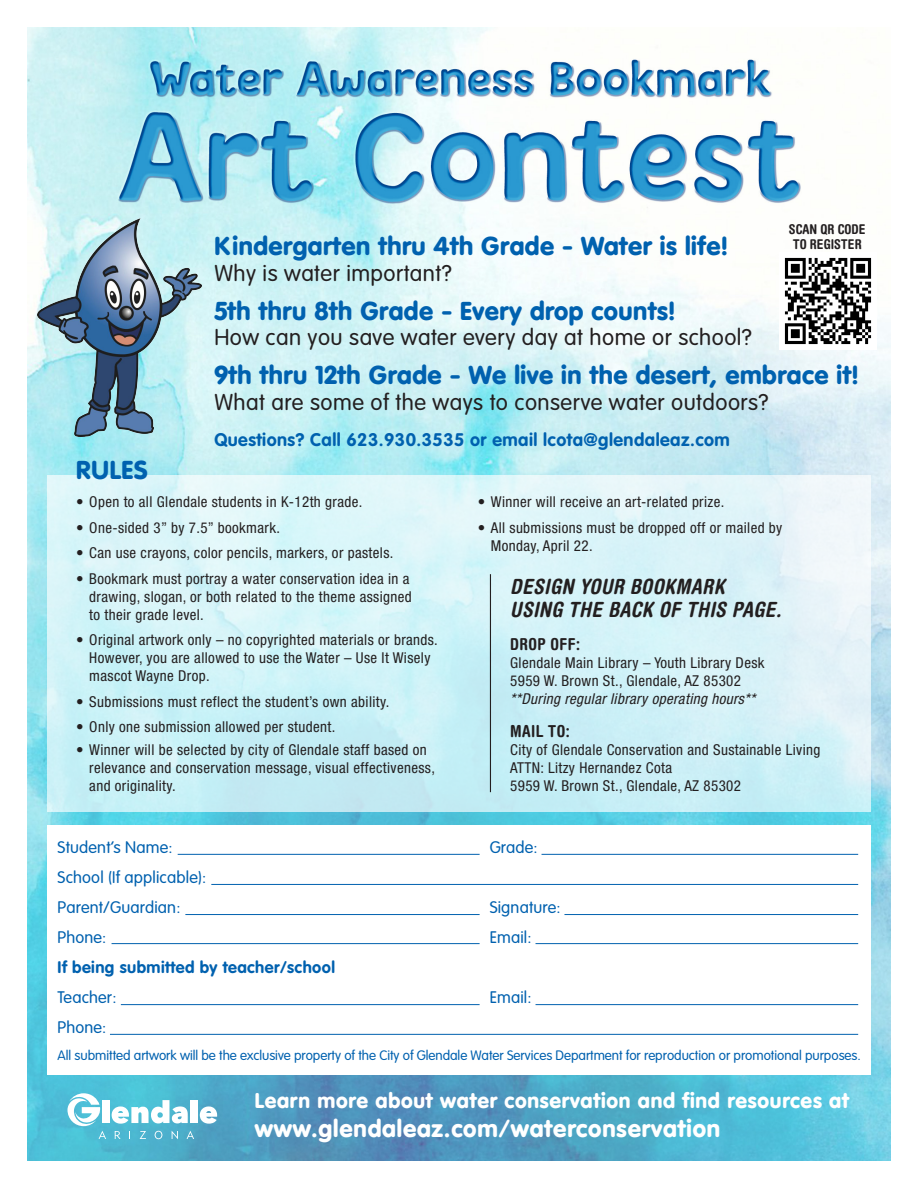
<style>
.page{position:relative;width:918px;height:1188px;background:#fff}
.page>*{position:absolute;margin:0;border:0;box-sizing:border-box;transform-origin:0 0}
.t1{font:900 25.5px "VAG Rounded";letter-spacing:.02em;color:#0061af}
.t2{font:900 24px "VAG Rounded";letter-spacing:.035em;color:#fff}
.t3{font:300 22.5px "VAG Rounded";letter-spacing:.02em;color:#231f20}
.t4{font:900 21px "VAG Rounded";letter-spacing:.035em;color:#fff}
.t5{font:italic 700 condensed 21px/23.2px "Helvetica Rounded";letter-spacing:.025em;color:#231f20}
.t6{font:700 18px "VAG Rounded";letter-spacing:.025em;color:#0061af}
.t7{font:300 16.5px/30px "VAG Rounded";letter-spacing:.01em;color:#0061af}
.t8{font:700 16.5px "VAG Rounded";letter-spacing:.025em;color:#0061af}
.t9{font:700 condensed 16.5px "Helvetica Rounded";letter-spacing:.025em;color:#231f20}
.t10{font:condensed 15px/18px "Helvetica Neue";letter-spacing:.025em;color:#231f20}
.t11{font:italic condensed 15px "Helvetica Neue";letter-spacing:.025em;color:#231f20}
.t12{font:300 13.5px "VAG Rounded";letter-spacing:-.005em;color:#0061af}
.t13{font:700 condensed 13.5px/15px "Helvetica Rounded";color:#231f20}
</style>
<div class="page">
<img style="left:27px;top:27px;width:864px;height:1134px">
<img style="left:37px;top:218px;width:165px;height:218px">
<svg style="left:47px;top:475px;width:824px;height:337px;background:#d4f2f7"></svg>
<div style="left:47px;top:825px;width:824px;height:250px;background:#fff"></div>
<hr style="left:178px;top:854px;width:302px;height:1px;background:#0061af">
<hr style="left:542px;top:854px;width:316px;height:1px;background:#0061af">
<hr style="left:564px;top:914px;width:294px;height:1px;background:#0061af">
<hr style="left:536px;top:943px;width:322px;height:1px;background:#0061af">
<hr style="left:536px;top:1004px;width:322px;height:1px;background:#0061af">
<hr style="left:211px;top:884px;width:647px;height:1px;background:#0061af">
<hr style="left:185px;top:914px;width:295px;height:1px;background:#0061af">
<hr style="left:112px;top:943px;width:368px;height:1px;background:#0061af">
<hr style="left:121px;top:1004px;width:359px;height:1px;background:#0061af">
<hr style="left:110px;top:1034px;width:748px;height:1px;background:#0061af">
<hr style="left:490px;top:574px;width:1px;height:218px;background:#231f20">
<div style="left:102px;top:1100px;width:7px;height:23px;background:#fff"></div>
<svg style="left:112px;top:1100px;width:76px;height:24px"></svg>
<div style="left:190px;top:1100px;width:8px;height:23px;background:#fff"></div>
<svg style="left:200px;top:1106px;width:17px;height:18px"></svg>
<svg style="left:67px;top:1093px;width:39px;height:46px"></svg>
<svg style="left:115px;top:1131px;width:6px;height:8px"></svg>
<svg style="left:140px;top:1131px;width:6px;height:8px"></svg>
<svg style="left:155px;top:1131px;width:7px;height:8px"></svg>
<svg style="left:172px;top:1131px;width:6px;height:8px"></svg>
<svg style="left:187px;top:1131px;width:7px;height:8px"></svg>
<img style="left:779px;top:252px;width:98px;height:98px">
<p class="t13" style="left:789px;top:221px;width:78px">SCAN QR CODE<br>TO REGISTER</p>
<h1 class="t1" style="left:214px;top:231px;width:515px">Kindergarten thru 4th Grade - Water is life!</h1>
<h3 class="t3" style="left:214px;top:260px;width:239px">Why is water important?</h3>
<h1 class="t1" style="left:214px;top:295px;width:462px">5th thru 8th Grade - Every drop counts!</h1>
<h3 class="t3" style="left:214px;top:325px;width:539px">How can you save water every day at home or school?</h3>
<h1 class="t1" style="left:214px;top:360px;width:646px">9th thru 12th Grade - We live in the desert, embrace it!</h1>
<h3 class="t3" style="left:214px;top:389px;width:556px">What are some of the ways to conserve water outdoors?</h3>
<h1 class="t1" style="left:76px;top:454px;width:73px">RULES</h1>
<p class="t6" style="left:214px;top:429px;width:517px">Questions? Call 623.930.3535 or email lcota@glendaleaz.com</p>
<p class="t10" style="left:76px;top:493px;width:288px">• Open to all Glendale students in K-12th grade.</p>
<p class="t10" style="left:76px;top:519px;width:205px">• One-sided 3” by 7.5” bookmark.</p>
<p class="t10" style="left:76px;top:544px;width:319px">• Can use crayons, color pencils, markers, or pastels.</p>
<p class="t10" style="left:89px;top:570px;width:324px;text-indent:-13px">• Bookmark must portray a water conservation idea in a drawing, slogan, or both related to the theme assigned to their grade level.</p>
<p class="t10" style="left:89px;top:631px;width:350px;text-indent:-13px">• Original artwork only – no copyrighted materials or brands.<br>However, you are allowed to use the Water – Use It Wisely mascot Wayne Drop.</p>
<p class="t10" style="left:76px;top:693px;width:315px">• Submissions must reflect the student’s own ability.</p>
<p class="t10" style="left:76px;top:718px;width:261px">• Only one submission allowed per student.</p>
<p class="t10" style="left:89px;top:741px;width:347px;text-indent:-13px">• Winner will be selected by city of Glendale staff based on relevance and conservation message, visual effectiveness, and originality.</p>
<p class="t10" style="left:478px;top:493px;width:248px">• Winner will receive an art-related prize.</p>
<p class="t10" style="left:491px;top:519px;width:293px;text-indent:-13px">• All submissions must be dropped off or mailed by<br>Monday, April 22.</p>
<h3 class="t5" style="left:510px;top:575px;width:272px">DESIGN YOUR BOOKMARK<br>USING THE BACK OF THIS PAGE.</h3>
<p class="t9" style="left:510px;top:634px;width:71px">DROP OFF:</p>
<p class="t10" style="left:510px;top:653px;width:256px">Glendale Main Library – Youth Library Desk<br>5959 W. Brown St., Glendale, AZ 85302</p>
<p class="t11" style="left:510px;top:690px;width:247px">**During regular library operating hours**</p>
<p class="t9" style="left:510px;top:721px;width:61px">MAIL TO:</p>
<p class="t10" style="left:510px;top:741px;width:312px">City of Glendale Conservation and Sustainable Living<br>ATTN: Litzy Hernandez Cota<br>5959 W. Brown St., Glendale, AZ 85302</p>
<p class="t7" style="left:58px;top:833px;width:116px">Student’s Name:</p>
<p class="t7" style="left:490px;top:833px;width:50px">Grade:</p>
<p class="t7" style="left:58px;top:863px;width:150px">School (If applicable):<br>Parent/Guardian:</p>
<p class="t7" style="left:490px;top:893px;width:73px">Signature:</p>
<p class="t7" style="left:58px;top:923px;width:50px">Phone:</p>
<p class="t7" style="left:490px;top:923px;width:43px">Email:</p>
<p class="t8" style="left:58px;top:958px;width:279px">If being submitted by teacher/school</p>
<p class="t7" style="left:58px;top:983px;width:60px">Teacher:</p>
<p class="t7" style="left:490px;top:983px;width:43px">Email:</p>
<p class="t7" style="left:58px;top:1013px;width:50px">Phone:</p>
<p class="t12" style="left:58px;top:1048px;width:805px">All submitted artwork will be the exclusive property of the City of Glendale Water Services Department for reproduction or promotional purposes.</p>
<h3 class="t4" style="left:255px;top:1088px;width:596px">Learn more about water conservation and find resources at</h3>
<h2 class="t2" style="left:255px;top:1114px;width:467px">www.glendaleaz.com/waterconservation</h2>
</div>
